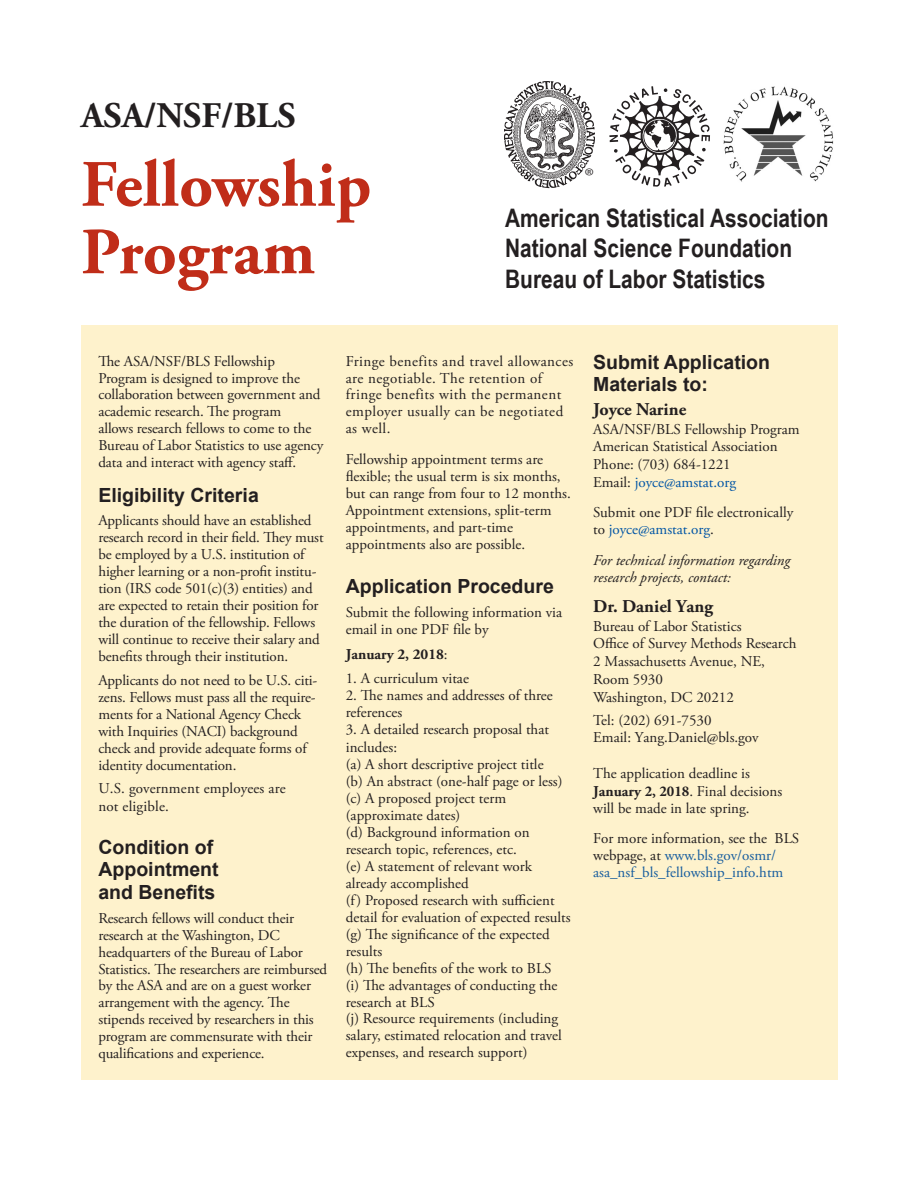
<style>
.page{position:relative;width:918px;height:1188px;background:#fff}
.page>*{position:absolute;margin:0;border:0;box-sizing:border-box;transform-origin:0 0}
.t1{font:700 66px "Adobe Garamond Pro";color:#c02d19}
.t2{font:700 36px "Adobe Garamond Pro";color:#231f20}
.t3{font:700 25.5px "Arial Narrow";color:#231f20}
.t4{font:700 19.5px/22.5px "Arial";color:#231f20}
.t5{font:700 18px "Adobe Garamond Pro";color:#231f20}
.t6{font:15.45px "Myriad";color:#231f20;scale:1.14 1}
.t7{font:15px/17px "Adobe Garamond Pro";color:#231f20}
.t8{font:15px/17px "Adobe Garamond Pro";letter-spacing:.03em;color:#231f20}
.t9{font:15px/17px "Adobe Garamond Pro";color:#175d9e}
.t10{font:italic 15px/17px "Adobe Garamond Pro";color:#231f20}
.t11{font:700 15px "Adobe Garamond Pro";color:#231f20}
.s1{font-weight:400}
.s2{color:#0155a5}
.s3{font-weight:700}
.s4{font-family:"Minion Pro";font-weight:700}
.s5{color:#231f20}
</style>
<div class="page">
<svg style="left:504px;top:81px;width:91px;height:107px"></svg>
<img style="left:723px;top:86px;width:111px;height:96px">
<div style="left:81px;top:326px;width:756px;height:754px;background:#fef2cc"></div>
<svg style="left:609px;top:86px;width:101px;height:101px"></svg>
<p class="t2" style="left:81px;top:95px;width:216px">ASA/NSF/BLS</p>
<p class="t1" style="left:81px;top:146px;width:292px">Fellowship</p>
<p class="t1" style="left:81px;top:214px;width:236px">Program</p>
<p class="t6" style="left:585px;top:166px;width:9px">®</p>
<p class="t3" style="left:505px;top:199px;width:325px">American Statistical Association</p>
<p class="t3" style="left:505px;top:229px;width:289px">National Science Foundation</p>
<p class="t3" style="left:505px;top:260px;width:262px">Bureau of Labor Statistics</p>
<p class="t7" style="left:98px;top:353px;width:226px">The ASA/NSF/BLS Fellowship Program is designed to improve the collaboration between government and academic research. The program<br>allows research fellows to come to the Bureau of Labor Statistics to use agency data and interact with agency staff.</p>
<p class="t4" style="left:98px;top:484px;width:162px">Eligibility Criteria</p>
<p class="t7" style="left:98px;top:513px;width:227px">Applicants should have an established research record in their field. They must be employed by a U.S. institution of higher learning or a non-profit institu&shy;tion (IRS code 501(c)(3) entities) and are expected to retain their position for the duration of the fellowship. Fellows will continue to receive their salary and benefits through their institution.</p>
<p class="t7" style="left:98px;top:672px;width:221px">Applicants do not need to be U.S. citi&shy;zens. Fellows must pass all the require&shy;ments for a National Agency Check with Inquiries (NACI) background check and provide adequate forms of identity documentation.</p>
<p class="t7" style="left:98px;top:780px;width:189px;line-height:18px">U.S. government employees are not eligible.</p>
<p class="t4" style="left:98px;top:836px;width:122px">Condition of<br>Appointment and Benefits</p>
<p class="t7" style="left:98px;top:910px;width:230px">Research fellows will conduct their research at the Washington, DC headquarters of the Bureau of Labor Statistics. The researchers are reimbursed by the ASA and are on a guest worker arrangement with the agency. The stipends received by researchers in this program are commensurate with their qualifications and experience.</p>
<p class="t8" style="left:346px;top:353px;width:229px">Fringe benefits and travel allowances are negotiable. The retention of fringe benefits with the permanent employer usually can be negotiated as well.</p>
<p class="t7" style="left:346px;top:451px;width:226px">Fellowship appointment terms are flexible; the usual term is six months, but can range from four to 12 months.<br>Appointment extensions, split-term appointments, and part-time appointments also are possible.</p>
<p class="t4" style="left:346px;top:575px;width:210px">Application Procedure</p>
<p class="t7" style="left:346px;top:603px;width:218px;line-height:17.9px">Submit the following information via email in one PDF file by</p>
<p class="t11" style="left:346px;top:645px;width:103px">January 2, 2018<span class="s1">:</span></p>
<p class="t7" style="left:346px;top:670px;width:125px">1. A curriculum vitae</p>
<p class="t7" style="left:346px;top:687px;width:209px">2. The names and addresses of three</p>
<p class="t7" style="left:346px;top:705px;width:58px">references</p>
<p class="t7" style="left:346px;top:722px;width:205px">3. A detailed research proposal that</p>
<p class="t7" style="left:346px;top:740px;width:53px">includes:</p>
<p class="t7" style="left:346px;top:757px;width:199px">(a) A short descriptive project title</p>
<p class="t7" style="left:346px;top:773px;width:218px">(b) An abstract (one-half page or less)</p>
<p class="t7" style="left:346px;top:790px;width:162px">(c) A proposed project term (approximate dates)</p>
<p class="t7" style="left:346px;top:824px;width:185px">(d) Background information on research topic, references, etc.</p>
<p class="t7" style="left:346px;top:858px;width:188px">(e) A statement of relevant work already accomplished</p>
<p class="t7" style="left:346px;top:892px;width:226px">(f) Proposed research with sufficient detail for evaluation of expected results</p>
<p class="t7" style="left:346px;top:926px;width:205px">(g) The significance of the expected results</p>
<p class="t7" style="left:346px;top:960px;width:207px">(h) The benefits of the work to BLS</p>
<p class="t7" style="left:346px;top:977px;width:213px">(i) The advantages of conducting the research at BLS</p>
<p class="t7" style="left:346px;top:1011px;width:217px">(j) Resource requirements (including salary, estimated relocation and travel expenses, and research support)</p>
<p class="t4" style="left:593px;top:351px;width:178px">Submit Application<br>Materials to:</p>
<p class="t5" style="left:593px;top:399px;width:95px">Joyce Narine</p>
<p class="t7" style="left:593px;top:421px;width:208px;line-height:17.7px">ASA/NSF/BLS Fellowship Program<br>American Statistical Association<br>Phone: (703) 684-1221<br>Email: <span class="s2">joyce@amstat.org</span></p>
<p class="t7" style="left:593px;top:504px;width:202px">Submit one PDF file electronically to <span class="s2">joyce@amstat.org</span>.</p>
<p class="t10" style="left:593px;top:552px;width:199px">For technical information regarding research projects, contact:</p>
<p class="t5" style="left:593px;top:596px;width:121px">Dr. Daniel Yang</p>
<p class="t7" style="left:593px;top:618px;width:205px;line-height:17.7px">Bureau of Labor Statistics<br>Office of Survey Methods Research<br>2 Massachusetts Avenue, NE,<br>Room 5930<br>Washington, DC 20212</p>
<p class="t7" style="left:593px;top:713px;width:167px">Tel: (202) 691-7530<br>Email: Yang.Daniel@bls.gov</p>
<p class="t7" style="left:593px;top:765px;width:191px;line-height:17.4px">The application deadline is<br><span class="s3">January</span> <span class="s4">2, 2018</span>. Final decisions will be made in late spring.</p>
<p class="t9" style="left:593px;top:831px;width:208px"><span class="s5">For more information, see the BLS webpage, at</span> www.bls.gov/osmr/ asa_nsf_bls_fellowship_info.htm</p>
</div>
